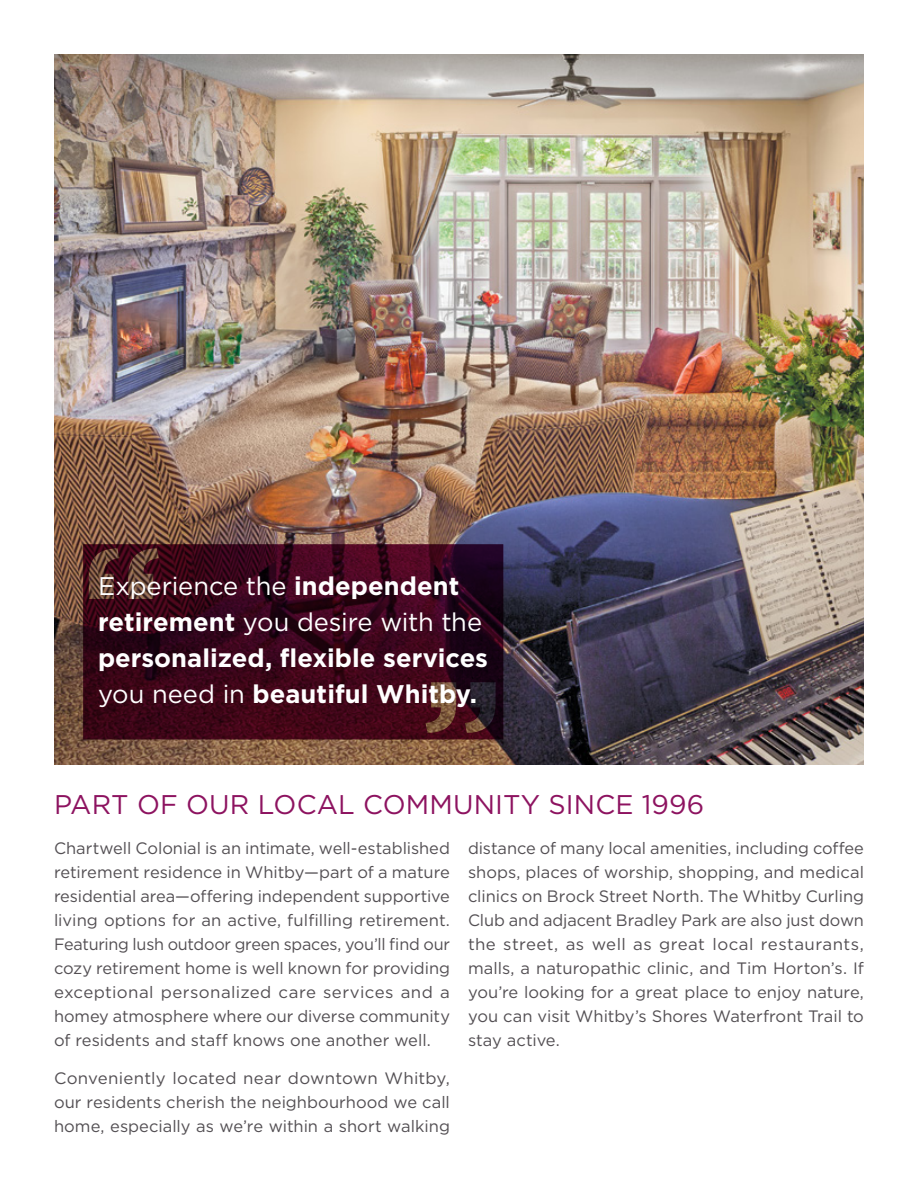
<style>
.page{position:relative;width:918px;height:1188px;background:#fff}
.page>*{position:absolute;margin:0;border:0;box-sizing:border-box;transform-origin:0 0}
.t1{font:27px "Gotham HTF";letter-spacing:.005em;color:#8d1360}
.t2{font:700 25.5px/36px "Gotham HTF";color:#fff}
.t3{font:16.5px/24px "Gotham HTF";color:#534f53;text-align:justify}
.s1{font-weight:400}
</style>
<div class="page">
<img style="left:54px;top:54px;width:810px;height:711px">
<svg style="left:83px;top:544px;width:420px;height:195px"></svg>
<p class="t2" style="left:98px;top:568px;width:392px"><span class="s1">Experience the</span> independent retirement <span class="s1">you desire with the </span>personalized, fexible services <span class="s1">you need in</span> beautiful Whitby.</p>
<h1 class="t1" style="left:54px;top:790px;width:652px">PART OF OUR LOCAL COMMUNITY SINCE 1996</h1>
<p class="t3" style="left:54px;top:836px;width:398px">Chartwell Colonial is an intimate, well-established retirement residence in Whitby—part of a mature residential area—offering independent supportive living options for an active, fulflling retirement.<br>Featuring lush outdoor green spaces, you’ll fnd our cozy retirement home is well known for providing exceptional personalized care services and a homey atmosphere where our diverse community of residents and staff knows one another well.</p>
<p class="t3" style="left:54px;top:1066px;width:398px">Conveniently located near downtown Whitby, our residents cherish the neighbourhood we call home, especially as we’re within a short walking</p>
<p class="t3" style="left:468px;top:836px;width:398px">distance of many local amenities, including coffee shops, places of worship, shopping, and medical clinics on Brock Street North. The Whitby Curling Club and adjacent Bradley Park are also just down the street, as well as great local restaurants, malls, a naturopathic clinic, and Tim Horton’s. If you’re looking for a great place to enjoy nature, you can visit Whitby’s Shores Waterfront Trail to stay active.</p>
</div>
